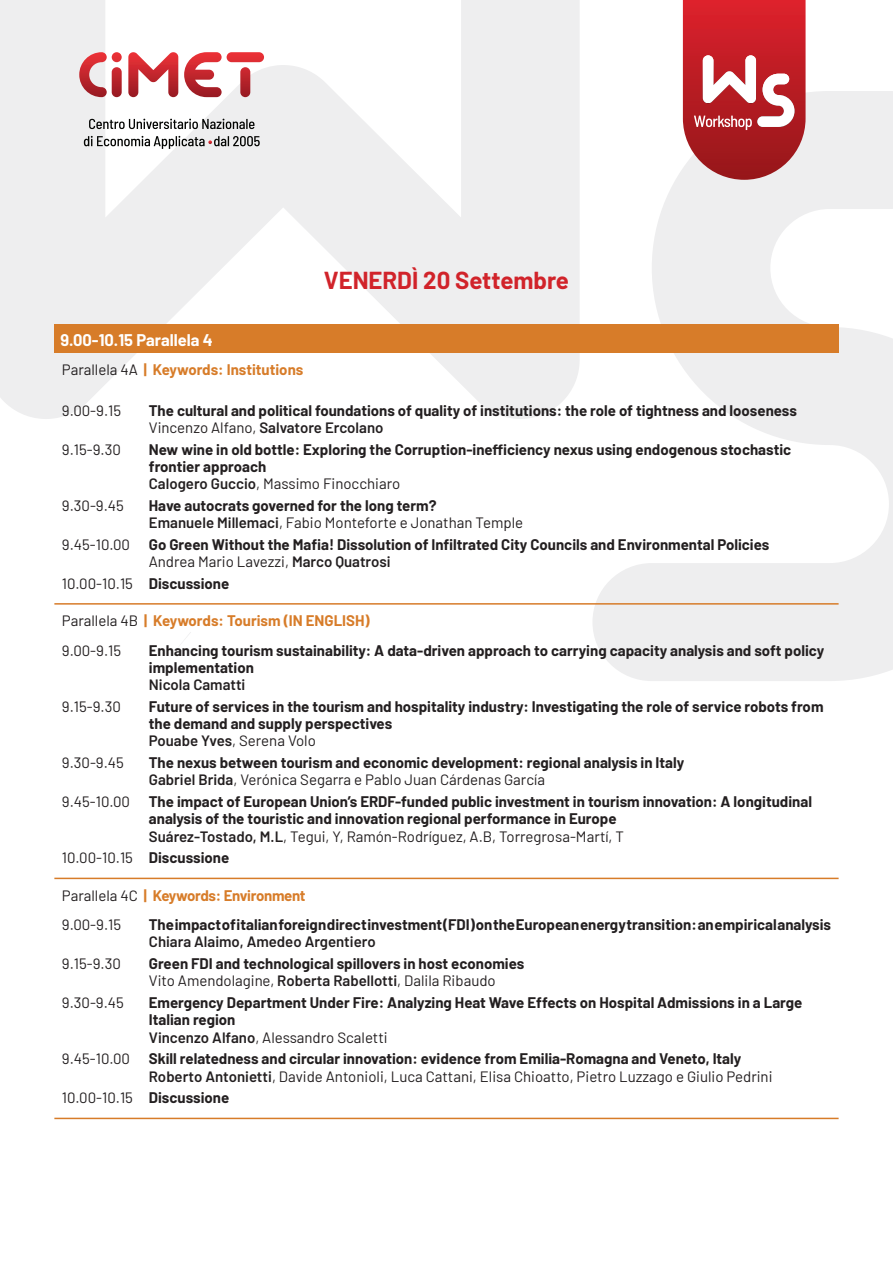
<style>
.page{position:relative;width:893px;height:1263px;background:#fff}
.page>*{position:absolute;margin:0;border:0;box-sizing:border-box;transform-origin:0 0}
.t1{font:700 24px "Barlow";color:#d1232a}
.plenpar{font:700 16.5px "Barlow";color:#fff}
.parbase_bullet{font:700 15px/17.2px "Barlow";color:#231f20}
.autori{font:15px "Barlow";color:#231f20}
.parbase_bullet-2{font:15px "Barlow";color:#231f20}
.autori-2{font:600 15px "Barlow";color:#231f20}
.titolo-luogo{font:700 15px "Barlow";color:#d77c29}
.titolo-luogo-2{font:700 15px "Barlow";letter-spacing:-.02em;color:#d77c29}
.s1{font-weight:400;color:#231f20}
.s2{font-weight:400}
.s3{font-weight:600}
.s4{font-weight:700}
</style>
<div class="page">
<svg style="left:0;top:0;width:580px;height:419px;fill:#eeeeef"></svg>
<svg style="left:592px;top:91px;width:301px;height:590px;fill:#eeeeef"></svg>
<svg style="left:683px;top:0;width:123px;height:180px;background:#c7484e"></svg>
<svg style="left:128px;top:52px;width:136px;height:45px"></svg>
<svg style="left:89px;top:119px;width:165px;height:10px"></svg>
<svg style="left:84px;top:136px;width:176px;height:13px"></svg>
<div style="left:54px;top:324px;width:785px;height:28px;background:#d77c29"></div>
<hr style="left:54px;top:603px;width:785px;height:2px;background:#d77c29">
<hr style="left:54px;top:878px;width:785px;height:1px;background:#d77c29">
<hr style="left:54px;top:1118px;width:785px;height:1px;background:#d77c29">
<p class="t1" style="left:324px;top:263px;width:247px">VENERDÌ 20 Settembre</p>
<p class="plenpar" style="left:60px;top:328px;width:154px">9.00-10.15 Parallela 4</p>
<p class="titolo-luogo" style="left:62px;top:358px;width:243px"><span class="s1">Parallela 4A</span> | Keywords: Institutions</p>
<p class="parbase_bullet-2" style="left:62px;top:399px;width:61px">9.00-9.15</p>
<p class="parbase_bullet" style="left:149px;top:400px;width:649px">The cultural and political foundations of quality of institutions: the role of tightness and looseness</p>
<p class="autori-2" style="left:149px;top:416px;width:236px"><span class="s2">Vincenzo Alfano,</span> Salvatore Ercolano</p>
<p class="parbase_bullet-2" style="left:62px;top:438px;width:61px">9.15-9.30</p>
<p class="parbase_bullet" style="left:149px;top:439px;width:644px">New wine in old bottle: Exploring the Corruption-inefficiency nexus using endogenous stochastic frontier approach</p>
<p class="autori" style="left:149px;top:473px;width:253px"><span class="s3">Calogero Guccio</span>, Massimo Finocchiaro</p>
<p class="parbase_bullet-2" style="left:62px;top:495px;width:64px">9.30-9.45</p>
<p class="parbase_bullet" style="left:149px;top:496px;width:289px">Have autocrats governed for the long term?</p>
<p class="autori" style="left:149px;top:512px;width:376px"><span class="s3">Emanuele Millemaci</span>, Fabio Monteforte e Jonathan Temple</p>
<p class="parbase_bullet-2" style="left:62px;top:534px;width:70px">9.45-10.00</p>
<p class="parbase_bullet" style="left:149px;top:535px;width:622px">Go Green Without the Mafia! Dissolution of Infiltrated City Councils and Environmental Policies</p>
<p class="autori" style="left:149px;top:551px;width:243px">Andrea Mario Lavezzi, <span class="s3">Marco Quatrosi</span></p>
<p class="parbase_bullet-2" style="left:62px;top:573px;width:169px">10.00-10.15 <span class="s4">Discussione</span></p>
<p class="titolo-luogo" style="left:62px;top:610px;width:309px"><span class="s1">Parallela 4B</span> | Keywords: Tourism (IN ENGLISH)</p>
<p class="parbase_bullet-2" style="left:62px;top:639px;width:61px">9.00-9.15</p>
<p class="parbase_bullet" style="left:149px;top:640px;width:677px">Enhancing tourism sustainability: A data-driven approach to carrying capacity analysis and soft policy implementation</p>
<p class="autori-2" style="left:149px;top:674px;width:98px">Nicola Camatti</p>
<p class="parbase_bullet-2" style="left:62px;top:696px;width:61px">9.15-9.30</p>
<p class="parbase_bullet" style="left:149px;top:697px;width:676px">Future of services in the tourism and hospitality industry: Investigating the role of service robots from the demand and supply perspectives</p>
<p class="autori" style="left:149px;top:730px;width:169px"><span class="s3">Pouabe Yves</span>, Serena Volo</p>
<p class="parbase_bullet-2" style="left:62px;top:752px;width:64px">9.30-9.45</p>
<p class="parbase_bullet" style="left:149px;top:753px;width:537px">The nexus between tourism and economic development: regional analysis in Italy</p>
<p class="autori" style="left:149px;top:769px;width:398px"><span class="s3">Gabriel Brida</span>, Verónica Segarra e Pablo Juan Cárdenas García</p>
<p class="parbase_bullet-2" style="left:62px;top:791px;width:70px">9.45-10.00</p>
<p class="parbase_bullet" style="left:149px;top:792px;width:665px">The impact of European Union’s ERDF-funded public investment in tourism innovation: A longitudinal analysis of the touristic and innovation regional performance in Europe</p>
<p class="autori" style="left:149px;top:825px;width:477px"><span class="s3">Suárez-Tostado, M.L</span>, Tegui, Y, Ramón-Rodríguez, A.B, Torregrosa-Martí, T</p>
<p class="parbase_bullet-2" style="left:62px;top:847px;width:169px">10.00-10.15 <span class="s4">Discussione</span></p>
<p class="titolo-luogo-2" style="left:62px;top:884px;width:245px"><span class="s1">Parallela 4C</span> | Keywords: Environment</p>
<p class="parbase_bullet-2" style="left:62px;top:914px;width:61px">9.00-9.15</p>
<p class="parbase_bullet" style="left:149px;top:915px;width:684px">The impact of italian foreign direct investment (FDI) on the European energy transition: an empirical analysis</p>
<p class="autori-2" style="left:149px;top:931px;width:228px">Chiara Alaimo, Amedeo Argentiero</p>
<p class="parbase_bullet-2" style="left:62px;top:953px;width:61px">9.15-9.30</p>
<p class="parbase_bullet" style="left:149px;top:954px;width:377px">Green FDI and technological spillovers in host economies</p>
<p class="autori" style="left:149px;top:970px;width:348px">Vito Amendolagine, <span class="s3">Roberta Rabellotti</span>, Dalila Ribaudo</p>
<p class="parbase_bullet-2" style="left:62px;top:992px;width:64px">9.30-9.45</p>
<p class="parbase_bullet" style="left:149px;top:993px;width:655px">Emergency Department Under Fire: Analyzing Heat Wave Effects on Hospital Admissions in a Large<br>Italian region</p>
<p class="autori" style="left:149px;top:1026px;width:240px"><span class="s3">Vincenzo Alfano</span>, Alessandro Scaletti</p>
<p class="parbase_bullet-2" style="left:62px;top:1048px;width:70px">9.45-10.00</p>
<p class="parbase_bullet" style="left:149px;top:1049px;width:594px">Skill relatedness and circular innovation: evidence from Emilia-Romagna and Veneto, Italy</p>
<p class="autori" style="left:149px;top:1065px;width:625px"><span class="s3">Roberto Antonietti</span>, Davide Antonioli, Luca Cattani, Elisa Chioatto, Pietro Luzzago e Giulio Pedrini</p>
<p class="parbase_bullet-2" style="left:62px;top:1087px;width:169px">10.00-10.15 <span class="s4">Discussione</span></p>
</div>
